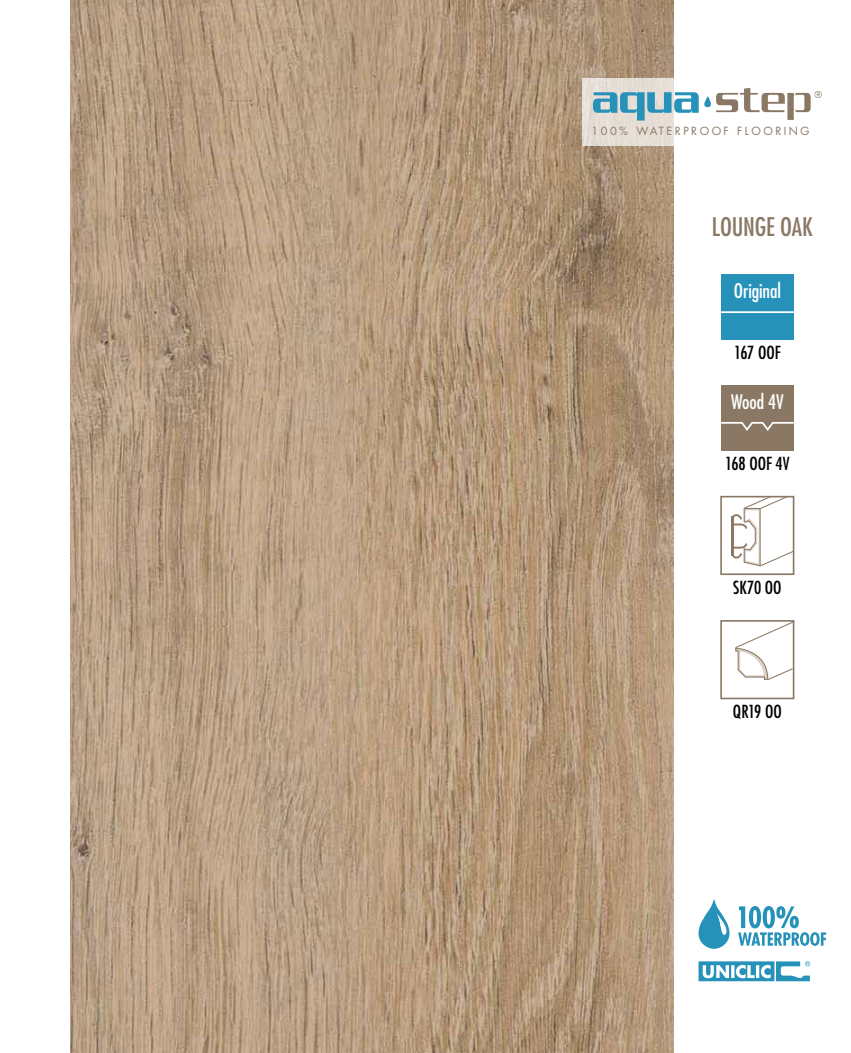
<style>
.page{position:relative;width:851px;height:1053px;background:#fff}
.page>*{position:absolute;margin:0;border:0;box-sizing:border-box;transform-origin:0 0}
.t1{font:condensed 25px "Futura Std";letter-spacing:-.005em;color:#8a7864}
.t2{font:condensed 19.5px "Futura Std";letter-spacing:-.005em;color:#fff}
.t3{font:condensed 17.5px "Futura Std";letter-spacing:-.005em;color:#000}
.t4{font:11px "Futura Std";letter-spacing:.225em;color:#8a7864}
</style>
<div class="page">
<img style="left:71px;top:0;width:602px;height:1052px">
<svg style="left:582px;top:78px;width:168px;height:67px;fill:#eae2db"></svg>
<svg style="left:592px;top:88px;width:229px;height:32px"></svg>
<div style="left:721px;top:274px;width:72px;height:65px;background:#2792b9"></div>
<hr style="left:721px;top:311px;width:72px;height:2px;background:#fff">
<div style="left:721px;top:385px;width:72px;height:65px;background:#8a7864"></div>
<svg style="left:721px;top:421px;width:73px;height:11px"></svg>
<svg style="left:731px;top:495px;width:63px;height:72px"></svg>
<div style="left:720px;top:496px;width:74px;height:79px;border:2px solid #8a7864"></div>
<svg style="left:735px;top:623px;width:56px;height:57px"></svg>
<div style="left:720px;top:620px;width:74px;height:79px;border:2px solid #8a7864"></div>
<svg style="left:698px;top:961px;width:112px;height:20px"></svg>
<svg style="left:738px;top:906px;width:88px;height:39px"></svg>
<svg style="left:698px;top:899px;width:31px;height:49px"></svg>
<p class="t4" style="left:591px;top:124px;width:219px">100% WATERPROOF FLOORING</p>
<h1 class="t1" style="left:711px;top:212px;width:102px">LOUNGE Oak</h1>
<p class="t2" style="left:733px;top:279px;width:49px">Original</p>
<p class="t3" style="left:734px;top:342px;width:48px">167 OOF</p>
<p class="t2" style="left:731px;top:390px;width:54px">Wood 4V</p>
<p class="t3" style="left:725px;top:453px;width:66px">168 OOF 4V</p>
<p class="t3" style="left:733px;top:577px;width:50px">SK70 OO</p>
<p class="t3" style="left:732px;top:701px;width:50px">QR19 OO</p>
</div>
